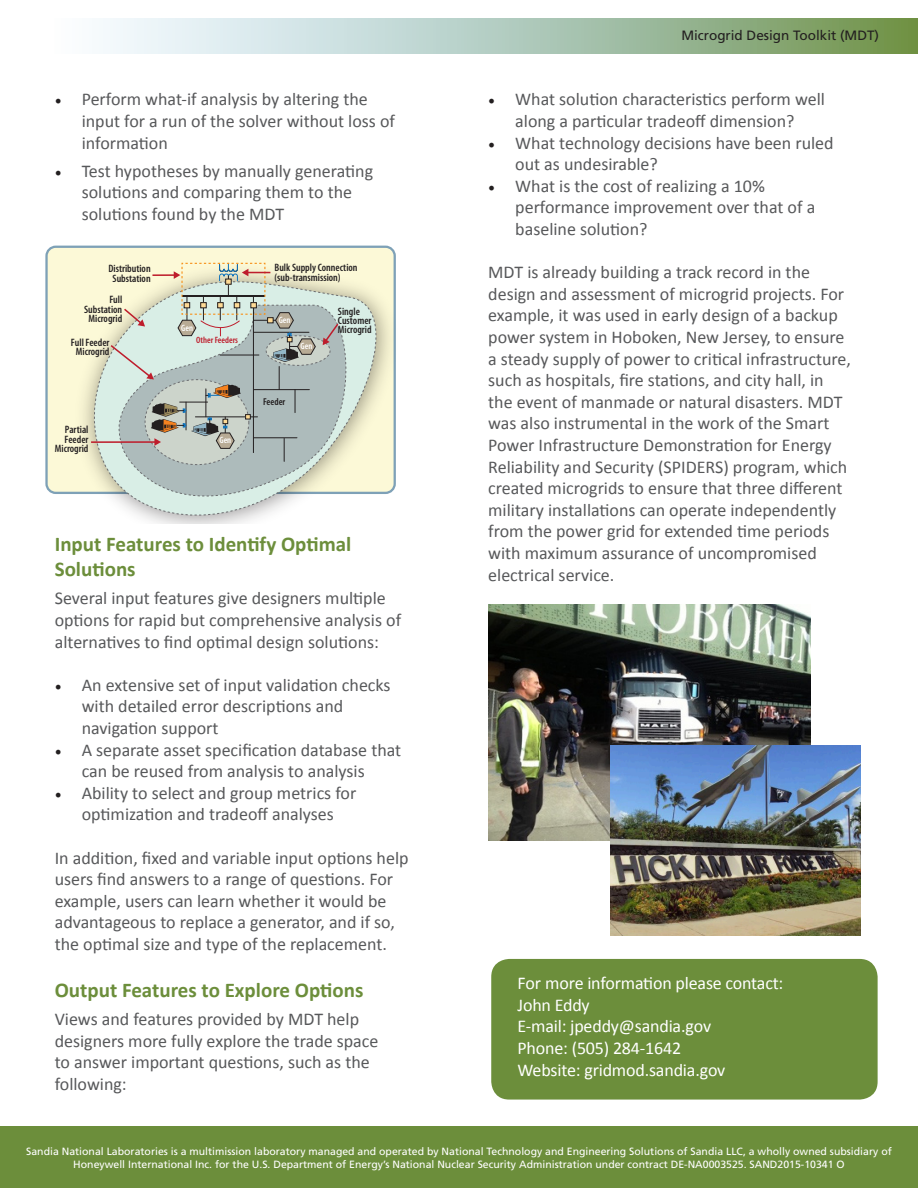
<style>
.page{position:relative;width:918px;height:1188px;background:#fff}
.page>*{position:absolute;margin:0;border:0;box-sizing:border-box;transform-origin:0 0}
.t1{font:700 21px/25.2px "Calibri";color:#6c8e3b}
.t2{font:18px/21.6px "Calibri";color:#57585a}
.t3{font:18px "Calibri";letter-spacing:-.01em;color:#fff}
.t4{font:700 semi-expanded 13.8px "Myriad Pro";color:#231f20}
.t5{font:13.5px "Frutiger LT Std";color:#231f20}
.t6{font:600 condensed 10.8px/9.1px "Myriad Pro";color:#231f20;text-align:center}
.t7{font:10.5px/13.5px "Frutiger LT Std";color:#fff;text-align:center}
.t8{font:600 condensed 9.9px "Myriad Pro";color:#231f20}
.t9{font:600 condensed 9.15px "Myriad Pro";color:#fff}
.t10{font:600 condensed 9.15px "Myriad Pro";color:#be1d2c}
.s1{font-family:"Minion Pro";color:#231f20}
</style>
<div class="page">
<svg style="left:103px;top:18px;width:815px;height:35px;background:#b1c9b4"></svg>
<div style="left:0;top:1126px;width:918px;height:62px;background:#6c8e3b"></div>
<img style="left:489px;top:605px;width:321px;height:235px">
<img style="left:611px;top:745px;width:249px;height:190px">
<div style="left:491px;top:959px;width:387px;height:141px;background:#6c8e3b;border-radius:18px"></div>
<div style="left:47px;top:247px;width:348px;height:246px;background:#fcf9d7;border-radius:9px"></div>
<svg style="left:77px;top:264px;width:319px;height:236px"></svg>
<svg style="left:117px;top:245px;width:240px;height:279px"></svg>
<div style="left:266px;top:336px;width:64px;height:29px;background:#ccd4cb;border-radius:50%"></div>
<div style="left:266px;top:335px;width:64px;height:31px;border:1px dashed #6c6d70;border-radius:50%"></div>
<svg style="left:323px;top:322px;width:17px;height:23px"></svg>
<hr style="left:91px;top:441px;width:65px;height:2px;background:#be1d2c">
<svg style="left:109px;top:260px;width:207px;height:201px;background:#c1c9bf"></svg>
<p class="t2" style="left:82px;top:89px;width:315px;text-indent:-27px"><span class="s1">•</span> Perform what-if analysis by altering the input for a run of the solver without loss of information</p>
<p class="t2" style="left:82px;top:160px;width:293px;text-indent:-27px"><span class="s1">•</span> Test hypotheses by manually generating solutions and comparing them to the solutions found by the MDT</p>
<p class="t4" style="left:90px;top:208px;width:258px">Renewable and Distributed Generation</p>
<p class="t6" style="left:108px;top:264px;width:44px">Distribution<br>Substation</p>
<p class="t6" style="left:84px;top:295px;width:40px;text-align:right">Full<br>Substation<br>Microgrid</p>
<p class="t6" style="left:71px;top:337px;width:40px">Full Feeder<br>Microgrid</p>
<p class="t6" style="left:55px;top:425px;width:35px;text-align:right">Partial<br>Feeder<br>Microgrid</p>
<p class="t9" style="left:181px;top:322px;width:13px">Gen</p>
<p class="t10" style="left:196px;top:334px;width:43px">Other Feeders</p>
<p class="t9" style="left:219px;top:435px;width:13px">Gen</p>
<p class="t6" style="left:274px;top:263px;width:85px;text-align:left">Bulk Supply Connection (sub-transmission)</p>
<p class="t9" style="left:279px;top:314px;width:13px">Gen</p>
<p class="t9" style="left:301px;top:341px;width:13px">Gen</p>
<p class="t8" style="left:263px;top:395px;width:24px">Feeder</p>
<p class="t6" style="left:338px;top:306px;width:35px;text-align:left">Single<br>Customer<br>Microgrid</p>
<p class="t1" style="left:55px;top:531px;width:298px">Input Features to Identify Optimal<br>Solutions</p>
<p class="t2" style="left:55px;top:588px;width:348px">Several input features give designers multiple options for rapid but comprehensive analysis of alternatives to find optimal design solutions:</p>
<p class="t2" style="left:82px;top:674px;width:310px;text-indent:-27px"><span class="s1">•</span> An extensive set of input validation checks with detailed error descriptions and navigation support</p>
<p class="t2" style="left:55px;top:739px;width:348px;text-align:center"><span class="s1">•</span> A separate asset specification database that can be reused from analysis to analysis</p>
<p class="t2" style="left:55px;top:782px;width:303px;text-align:center"><span class="s1">•</span> Ability to select and group metrics for optimization and tradeoff analyses</p>
<p class="t2" style="left:55px;top:847px;width:355px">In addition, fixed and variable input options help users find answers to a range of questions. For example, users can learn whether it would be advantageous to replace a generator, and if so, the optimal size and type of the replacement.</p>
<p class="t1" style="left:55px;top:977px;width:310px">Output Features to Explore Options</p>
<p class="t2" style="left:55px;top:1008px;width:325px">Views and features provided by MDT help designers more fully explore the trade space to answer important questions, such as the following:</p>
<p class="t5" style="left:681px;top:27px;width:199px">Microgrid Design Toolkit (MDT)</p>
<p class="t2" style="left:488px;top:89px;width:338px;text-align:center"><span class="s1">•</span> What solution characteristics perform well along a particular tradeoff dimension?</p>
<p class="t2" style="left:515px;top:132px;width:320px;text-indent:-27px"><span class="s1">•</span> What technology decisions have been ruled out as undesirable?</p>
<p class="t2" style="left:515px;top:175px;width:302px;text-indent:-27px"><span class="s1">•</span> What is the cost of realizing a 10% performance improvement over that of a baseline solution?</p>
<p class="t2" style="left:488px;top:261px;width:364px">MDT is already building a track record in the design and assessment of microgrid projects. For example, it was used in early design of a backup power system in Hoboken, New Jersey, to ensure a steady supply of power to critical infrastructure, such as hospitals, fire stations, and city hall, in the event of manmade or natural disasters. MDT was also instrumental in the work of the Smart Power Infrastructure Demonstration for Energy Reliability and Security (SPIDERS) program, which created microgrids to ensure that three different military installations can operate independently from the power grid for extended time periods with maximum assurance of uncompromised electrical service.</p>
<p class="t3" style="left:517px;top:972px;width:267px">For more information please contact:</p>
<p class="t3" style="left:517px;top:993px;width:74px">John Eddy</p>
<p class="t3" style="left:517px;top:1015px;width:195px">E-mail: jpeddy@sandia.gov</p>
<p class="t3" style="left:517px;top:1037px;width:165px">Phone: (505) 284-1642</p>
<p class="t3" style="left:517px;top:1058px;width:209px">Website: gridmod.sandia.gov</p>
<p class="t7" style="left:26px;top:1144px;width:867px">Sandia National Laboratories is a multimission laboratory managed and operated by National Technology and Engineering Solutions of Sandia LLC, a wholly owned subsidiary of<br>Honeywell International Inc. for the U.S. Department of Energy’s National Nuclear Security Administration under contract DE-NA0003525. SAND2015-10341 O</p>
</div>
